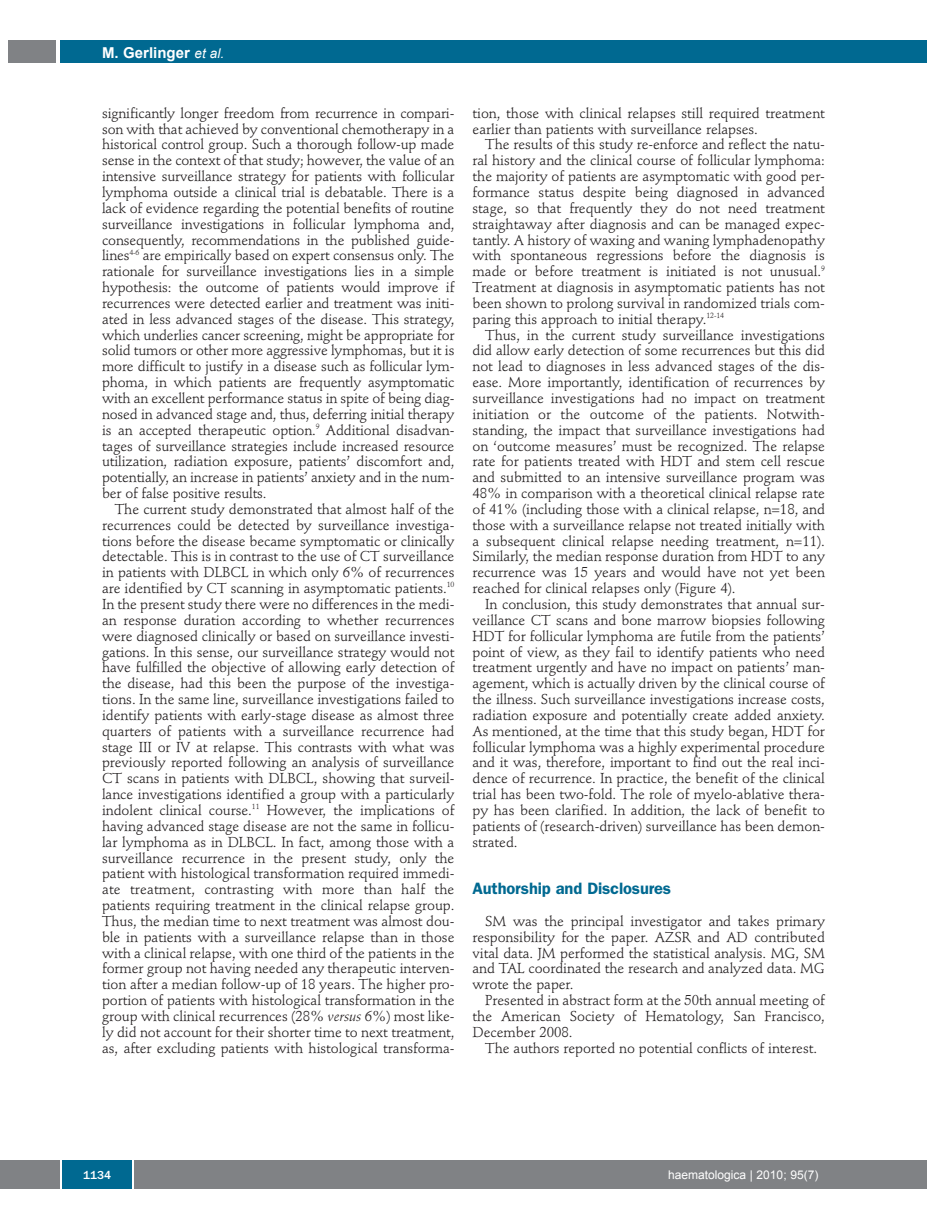
<style>
.page{position:relative;width:927px;height:1225px;background:#fff}
.page>*{position:absolute;margin:0;border:0;box-sizing:border-box;transform-origin:0 0}
.t1{font:600 16.5px "Franklin Gothic";letter-spacing:-.01em;color:#006991}
.t2{font:700 15px "Arial";color:#fff}
.t3{font:14.25px/15.9px "Stempel Schneidler";letter-spacing:-.005em;color:#231f20;text-align:justify}
.t4{font:12px "Arial";color:#fff}
.t5{font:500 12px "Franklin Gothic";color:#fff}
.s1{font-weight:400;font-style:italic;font-size:13.5px}
.s2{font-style:italic}
</style>
<div class="page">
<div style="left:911px;top:40px;width:16px;height:22px;background:#006991"></div>
<div style="left:910px;top:1160px;width:17px;height:28px;background:#808285"></div>
<div style="left:60px;top:40px;width:852px;height:22px;background:#006991"></div>
<div style="left:9px;top:40px;width:47px;height:22px;background:#808285"></div>
<div style="left:0;top:1160px;width:911px;height:28px;background:#808285"></div>
<div style="left:62px;top:1160px;width:71px;height:28px;background:#006991"></div>
<hr style="left:60px;top:1160px;width:2px;height:28px;background:#fff">
<svg style="left:133px;top:1160px;width:1px;height:28px"></svg>
<p class="t2" style="left:102px;top:44px;width:124px">M. Gerlinger <span class="s1">et al.</span></p>
<p class="t3" style="left:102px;top:106px;width:354px">significantly longer freedom from recurrence in compari&shy;son with that achieved by conventional chemotherapy in a historical control group. Such a thorough follow-up made sense in the context of that study; however, the value of an intensive surveillance strategy for patients with follicular lymphoma outside a clinical trial is debatable. There is a lack of evidence regarding the potential benefits of routine surveillance investigations in follicular lymphoma and, consequently, recommendations in the published guide&shy;lines<sup>4-6</sup> are empirically based on expert consensus only. The rationale for surveillance investigations lies in a simple hypothesis: the outcome of patients would improve if recurrences were detected earlier and treatment was initi&shy;ated in less advanced stages of the disease. This strategy, which underlies cancer screening, might be appropriate for solid tumors or other more aggressive lymphomas, but it is more difficult to justify in a disease such as follicular lym&shy;phoma, in which patients are frequently asymptomatic with an excellent performance status in spite of being diag&shy;nosed in advanced stage and, thus, deferring initial therapy is an accepted therapeutic option.<sup>9</sup> Additional disadvan&shy;tages of surveillance strategies include increased resource utilization, radiation exposure, patients’ discomfort and, potentially, an increase in patients’ anxiety and in the num&shy;ber of false positive results.</p>
<p class="t3" style="left:102px;top:502px;width:354px;text-indent:13px">The current study demonstrated that almost half of the recurrences could be detected by surveillance investiga&shy;tions before the disease became symptomatic or clinically detectable. This is in contrast to the use of CT surveillance in patients with DLBCL in which only 6% of recurrences are identified by CT scanning in asymptomatic patients.<sup>10<br></sup>In the present study there were no differences in the medi&shy;an response duration according to whether recurrences were diagnosed clinically or based on surveillance investi&shy;gations. In this sense, our surveillance strategy would not have fulfilled the objective of allowing early detection of the disease, had this been the purpose of the investiga&shy;tions. In the same line, surveillance investigations failed to identify patients with early-stage disease as almost three quarters of patients with a surveillance recurrence had stage III or IV at relapse. This contrasts with what was previously reported following an analysis of surveillance CT scans in patients with DLBCL, showing that surveil&shy;lance investigations identified a group with a particularly indolent clinical course.<sup>11</sup> However, the implications of having advanced stage disease are not the same in follicu&shy;lar lymphoma as in DLBCL. In fact, among those with a surveillance recurrence in the present study, only the patient with histological transformation required immedi&shy;ate treatment, contrasting with more than half the patients requiring treatment in the clinical relapse group.<br>Thus, the median time to next treatment was almost dou&shy;ble in patients with a surveillance relapse than in those with a clinical relapse, with one third of the patients in the former group not having needed any therapeutic interven&shy;tion after a median follow-up of 18 years. The higher pro&shy;portion of patients with histological transformation in the group with clinical recurrences (28% <span class="s2">versus</span> 6%) most like&shy;ly did not account for their shorter time to next treatment, as, after excluding patients with histological transforma-</p>
<p class="t3" style="left:473px;top:106px;width:354px">tion, those with clinical relapses still required treatment earlier than patients with surveillance relapses.</p>
<p class="t3" style="left:472px;top:138px;width:354px;text-indent:13px">The results of this study re-enforce and reflect the natu&shy;ral history and the clinical course of follicular lymphoma: the majority of patients are asymptomatic with good per&shy;formance status despite being diagnosed in advanced stage, so that frequently they do not need treatment straightaway after diagnosis and can be managed expec&shy;tantly. A history of waxing and waning lymphadenopathy with spontaneous regressions before the diagnosis is made or before treatment is initiated is not unusual.<sup>9<br></sup>Treatment at diagnosis in asymptomatic patients has not been shown to prolong survival in randomized trials com&shy;paring this approach to initial therapy.<sup>12-14</sup></p>
<p class="t3" style="left:472px;top:328px;width:354px;text-indent:13px">Thus, in the current study surveillance investigations did allow early detection of some recurrences but this did not lead to diagnoses in less advanced stages of the dis&shy;ease. More importantly, identification of recurrences by surveillance investigations had no impact on treatment initiation or the outcome of the patients. Notwith&shy;standing, the impact that surveillance investigations had on ‘outcome measures’ must be recognized. The relapse rate for patients treated with HDT and stem cell rescue and submitted to an intensive surveillance program was 48% in comparison with a theoretical clinical relapse rate of 41% (including those with a clinical relapse, n=18, and those with a surveillance relapse not treated initially with a subsequent clinical relapse needing treatment, n=11).<br>Similarly, the median response duration from HDT to any recurrence was 15 years and would have not yet been reached for clinical relapses only (Figure 4).</p>
<p class="t3" style="left:472px;top:597px;width:354px;text-indent:13px">In conclusion, this study demonstrates that annual sur&shy;veillance CT scans and bone marrow biopsies following HDT for follicular lymphoma are futile from the patients’ point of view, as they fail to identify patients who need treatment urgently and have no impact on patients’ man&shy;agement, which is actually driven by the clinical course of the illness. Such surveillance investigations increase costs, radiation exposure and potentially create added anxiety.<br>As mentioned, at the time that this study began, HDT for follicular lymphoma was a highly experimental procedure and it was, therefore, important to find out the real inci&shy;dence of recurrence. In practice, the benefit of the clinical trial has been two-fold. The role of myelo-ablative thera&shy;py has been clarified. In addition, the lack of benefit to patients of (research-driven) surveillance has been demon&shy;strated.</p>
<p class="t1" style="left:472px;top:883px;width:200px">Authorship and Disclosures</p>
<p class="t3" style="left:472px;top:914px;width:354px;text-indent:13px">SM was the principal investigator and takes primary responsibility for the paper. AZSR and AD contributed vital data. JM performed the statistical analysis. MG, SM and TAL coordinated the research and analyzed data. MG wrote the paper.</p>
<p class="t3" style="left:472px;top:993px;width:354px;text-indent:13px">Presented in abstract form at the 50th annual meeting of the American Society of Hematology, San Francisco, December 2008.</p>
<p class="t3" style="left:485px;top:1041px;width:333px">The authors reported no potential conflicts of interest.</p>
<p class="t5" style="left:83px;top:1171px;width:30px">1134</p>
<p class="t4" style="left:668px;top:1168px;width:152px">haematologica | 2010; 95(7)</p>
</div>
